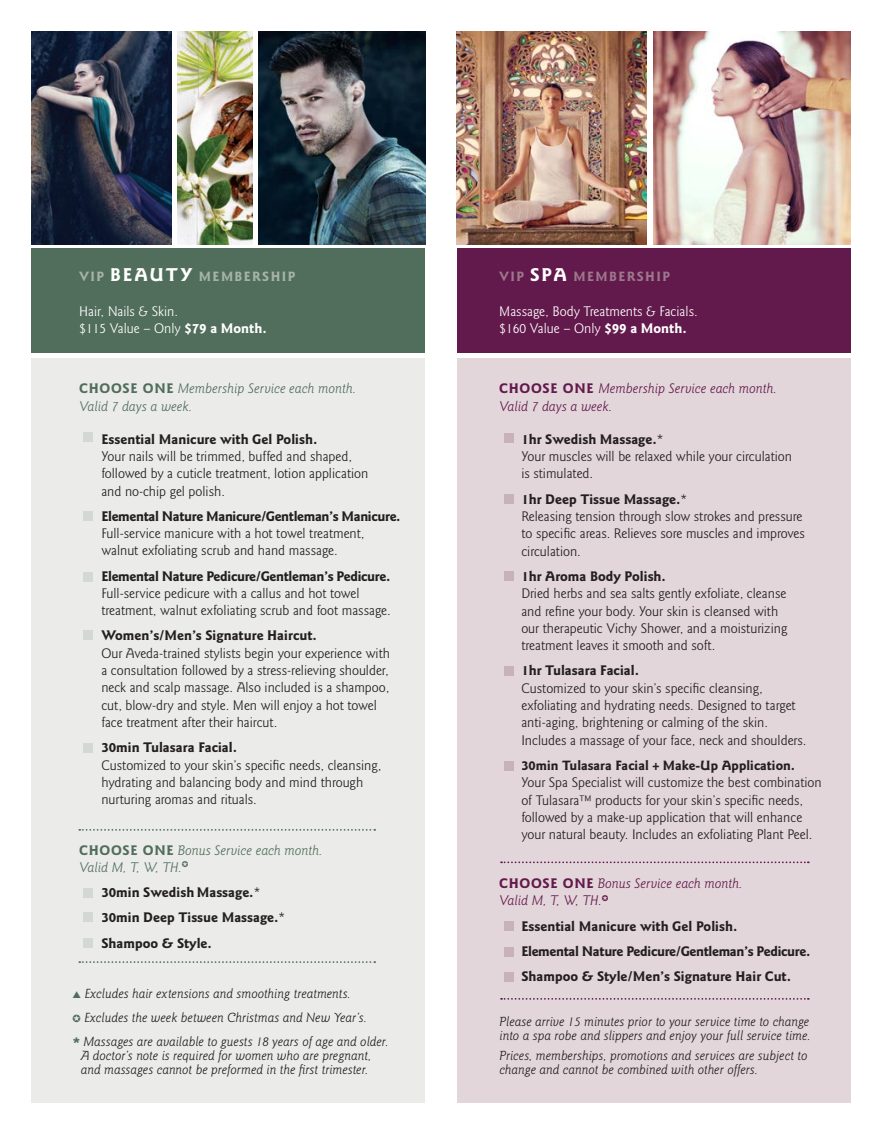
<style>
.page{position:relative;width:882px;height:1134px;background:#fff}
.page>*{position:absolute;margin:0;border:0;box-sizing:border-box;transform-origin:0 0}
.t1{font:14.35px/17.3px "Goudy Sans Std";color:#231f20}
.t2{font:700 14.35px "Goudy Sans Std";color:#231f20}
.t3{font:italic 14.35px/17.3px "Goudy Sans Std";color:#516d5b}
.t4{font:italic 14.35px/17.3px "Goudy Sans Std";color:#62194b}
.t5{font:14.35px "Goudy Sans Std";color:#fff}
.t6{font:700 14.35px "Goudy Sans Std";letter-spacing:-.025em;color:#231f20}
.t7{font:700 14px "Goudy Sans Std";color:#231f20}
.t8{font:700 14px "Goudy Sans Std";letter-spacing:.1em;color:#a6b3a9}
.t9{font:700 14px "Goudy Sans Std";letter-spacing:.1em;color:#9d788c}
.t10{font:italic 13.83px/14px "Goudy Sans Std";color:#231f20}
.s1{font-size:19.25px;color:#fff}
.s2{font-weight:700}
.s3{font-weight:700;font-style:normal}
.s4{font-weight:400}
.s5{color:#516d5b}
.s6{font-weight:700;font-style:normal;font-size:15.75px;color:#516d5b}
</style>
<div class="page">
<div style="left:32px;top:358px;width:393px;height:744px;background:#ebecea"></div>
<div style="left:457px;top:358px;width:393px;height:744px;background:#e3d6db"></div>
<img style="left:178px;top:31px;width:75px;height:213px">
<div style="left:32px;top:249px;width:393px;height:104px;background:#516d5b"></div>
<div style="left:457px;top:249px;width:393px;height:104px;background:#62194b"></div>
<div style="left:83px;top:433px;width:10px;height:9px;background:#d3d8d4"></div>
<div style="left:505px;top:434px;width:9px;height:9px;background:#c7b1bb"></div>
<div style="left:83px;top:913px;width:10px;height:9px;background:#d3d8d4"></div>
<div style="left:83px;top:939px;width:10px;height:9px;background:#d3d8d4"></div>
<div style="left:83px;top:888px;width:10px;height:10px;background:#d3d8d4"></div>
<div style="left:83px;top:511px;width:10px;height:10px;background:#d3d8d4"></div>
<div style="left:505px;top:494px;width:9px;height:10px;background:#c7b1bb"></div>
<div style="left:83px;top:572px;width:10px;height:10px;background:#d3d8d4"></div>
<div style="left:505px;top:571px;width:9px;height:10px;background:#c7b1bb"></div>
<div style="left:83px;top:630px;width:10px;height:10px;background:#d3d8d4"></div>
<div style="left:505px;top:666px;width:9px;height:10px;background:#c7b1bb"></div>
<div style="left:83px;top:743px;width:10px;height:9px;background:#d3d8d4"></div>
<div style="left:505px;top:761px;width:9px;height:9px;background:#c7b1bb"></div>
<div style="left:505px;top:921px;width:9px;height:10px;background:#c7b1bb"></div>
<div style="left:505px;top:947px;width:9px;height:9px;background:#c7b1bb"></div>
<div style="left:505px;top:972px;width:9px;height:10px;background:#c7b1bb"></div>
<svg style="left:79px;top:829px;width:296px;height:2px"></svg>
<svg style="left:79px;top:961px;width:296px;height:2px"></svg>
<svg style="left:501px;top:861px;width:308px;height:2px"></svg>
<svg style="left:501px;top:998px;width:308px;height:2px"></svg>
<img style="left:32px;top:31px;width:140px;height:213px">
<img style="left:654px;top:31px;width:196px;height:213px">
<img style="left:258px;top:31px;width:167px;height:213px">
<img style="left:457px;top:31px;width:189px;height:213px">
<p class="t8" style="left:79px;top:269px;width:217px">VIP <span class="s1">BEAUTY</span> MEMBERSHIP</p>
<p class="t5" style="left:79px;top:303px;width:100px">Hair, Nails &amp; Skin.</p>
<p class="t5" style="left:79px;top:321px;width:189px">$115 Value – Only <span class="s2">$79 a Month.</span></p>
<p class="t3" style="left:79px;top:380px;width:278px"><span class="s3">CHOOSE ONE</span> Membership Service each month.<br>Valid 7 days a week.</p>
<p class="t1" style="left:101px;top:430px;width:269px"><span class="s2">Essential Manicure with Gel Polish.<br></span>Your nails will be trimmed, buffed and shaped, followed by a cuticle treatment, lotion application and no-chip gel polish.</p>
<p class="t1" style="left:101px;top:508px;width:301px"><span class="s2">Elemental Nature Manicure/Gentleman’s Manicure.<br></span>Full-service manicure with a hot towel treatment, walnut exfoliating scrub and hand massage.</p>
<p class="t1" style="left:101px;top:568px;width:291px"><span class="s2">Elemental Nature Pedicure/Gentleman’s Pedicure.<br></span>Full-service pedicure with a callus and hot towel treatment, walnut exfoliating scrub and foot massage.</p>
<p class="t1" style="left:101px;top:627px;width:290px"><span class="s2">Women’s/Men’s Signature Haircut.<br></span>Our Aveda-trained stylists begin your experience with a consultation followed by a stress-relieving shoulder, neck and scalp massage. Also included is a shampoo, cut, blow-dry and style. Men will enjoy a hot towel face treatment after their haircut.</p>
<p class="t1" style="left:101px;top:739px;width:282px"><span class="s2">30min Tulasara Facial.<br></span>Customized to your skin’s specific needs, cleansing, hydrating and balancing body and mind through nurturing aromas and rituals.</p>
<p class="t3" style="left:79px;top:842px;width:245px"><span class="s3">CHOOSE ONE</span> Bonus Service each month.<br>Valid M, T, W, TH.</p>
<p class="t2" style="left:101px;top:884px;width:161px">30min Swedish Massage.<span class="s4">*</span></p>
<p class="t2" style="left:101px;top:909px;width:185px">30min Deep Tissue Massage.<span class="s4">*</span></p>
<p class="t2" style="left:101px;top:935px;width:112px">Shampoo &amp; Style.</p>
<p class="t10" style="left:73px;top:987px;width:280px"><span class="s5">▲</span> Excludes hair extensions and smoothing treatments.</p>
<p class="t10" style="left:85px;top:1011px;width:284px">Excludes the week between Christmas and New Year’s.</p>
<p class="t10" style="left:81px;top:1035px;width:309px;text-indent:-8px"><span class="s6">*</span> Massages are available to guests 18 years of age and older.<br>A doctor’s note is required for women who are pregnant, and massages cannot be preformed in the first trimester.</p>
<p class="t9" style="left:499px;top:269px;width:172px">VIP <span class="s1">SPA</span> MEMBERSHIP</p>
<p class="t5" style="left:499px;top:303px;width:200px">Massage, Body Treatments &amp; Facials.</p>
<p class="t5" style="left:499px;top:321px;width:189px">$160 Value – Only <span class="s2">$99 a Month.</span></p>
<p class="t4" style="left:499px;top:380px;width:279px"><span class="s3">CHOOSE ONE</span> Membership Service each month.<br>Valid 7 days a week.</p>
<p class="t1" style="left:521px;top:431px;width:272px"><span class="s2">1hr Swedish Massage.</span>*<br>Your muscles will be relaxed while your circulation is stimulated.</p>
<p class="t1" style="left:521px;top:491px;width:285px"><span class="s2">1hr Deep Tissue Massage.</span>*<br>Releasing tension through slow strokes and pressure to specific areas. Relieves sore muscles and improves circulation.</p>
<p class="t1" style="left:521px;top:568px;width:268px"><span class="s2">1hr Aroma Body Polish.<br></span>Dried herbs and sea salts gently exfoliate, cleanse and refine your body. Your skin is cleansed with our therapeutic Vichy Shower, and a moisturizing treatment leaves it smooth and soft.</p>
<p class="t1" style="left:521px;top:662px;width:287px"><span class="s2">1hr Tulasara Facial.<br></span>Customized to your skin’s specific cleansing, exfoliating and hydrating needs. Designed to target anti-aging, brightening or calming of the skin.<br>Includes a massage of your face, neck and shoulders.</p>
<p class="t7" style="left:521px;top:757px;width:275px">30min Tulasara Facial + Make-Up Application.</p>
<p class="t1" style="left:521px;top:774px;width:302px">Your Spa Specialist will customize the best combination of Tulasara™ products for your skin’s specific needs, followed by a make-up application that will enhance your natural beauty. Includes an exfoliating Plant Peel.</p>
<p class="t4" style="left:499px;top:875px;width:245px"><span class="s3">CHOOSE ONE</span> Bonus Service each month.<br>Valid M, T, W, TH.</p>
<p class="t2" style="left:521px;top:918px;width:218px">Essential Manicure with Gel Polish.</p>
<p class="t6" style="left:521px;top:943px;width:291px">Elemental Nature Pedicure/Gentleman’s Pedicure.</p>
<p class="t2" style="left:521px;top:968px;width:271px">Shampoo &amp; Style/Men’s Signature Hair Cut.</p>
<p class="t10" style="left:500px;top:1015px;width:313px">Please arrive 15 minutes prior to your service time to change into a spa robe and slippers and enjoy your full service time.</p>
<p class="t10" style="left:500px;top:1049px;width:309px">Prices, memberships, promotions and services are subject to change and cannot be combined with other offers.</p>
</div>
